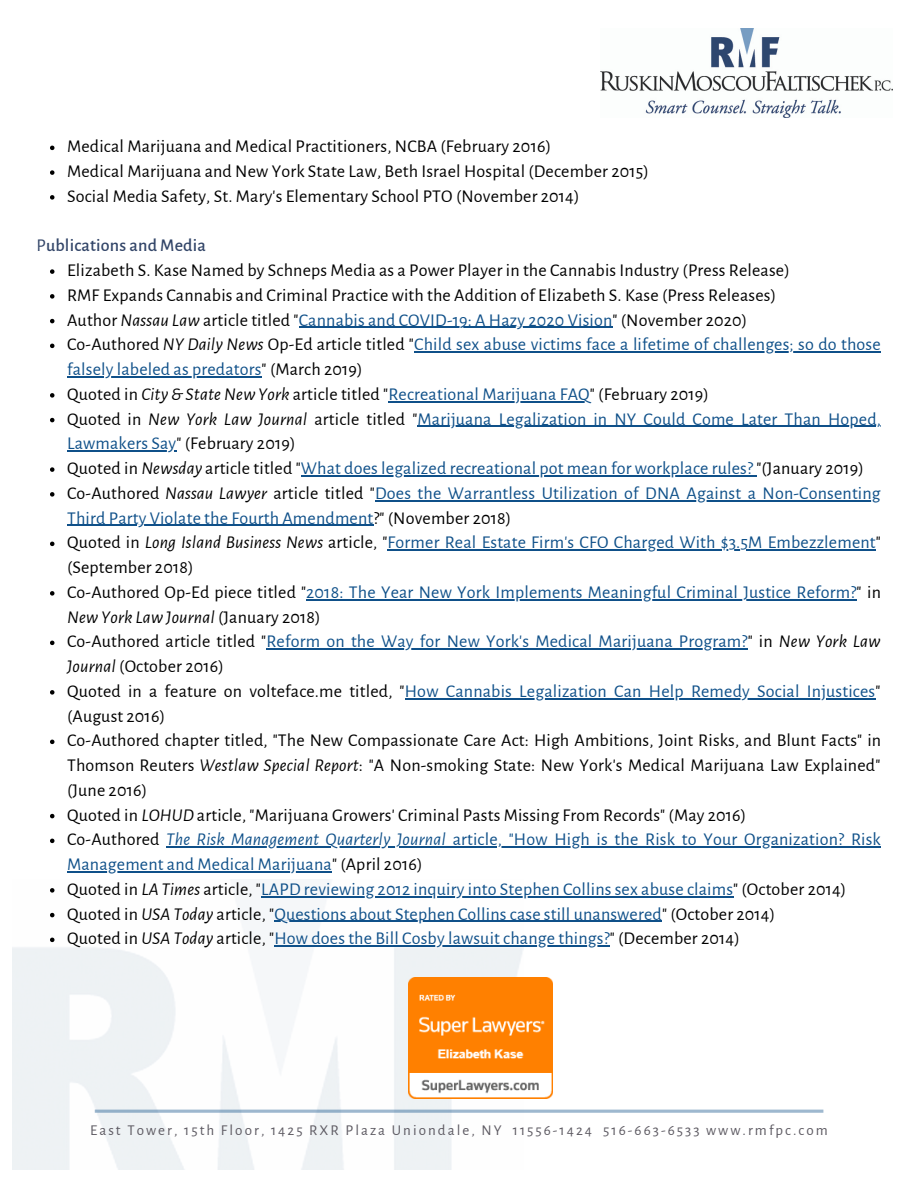
<style>
.page{position:relative;width:918px;height:1188px;background:#fff}
.page>*{position:absolute;margin:0;border:0;box-sizing:border-box;transform-origin:0 0}
.t1{font:18px/24.8px "Alegreya Sans";letter-spacing:.01em;color:#0f5089}
.t2{font:18px/24.8px "Alegreya Sans";letter-spacing:.01em;color:#000;text-align:justify}
.t3{font:500 18px "Alegreya Sans";letter-spacing:.01em;color:#324568}
.t4{font:15px "Alegreya Sans";letter-spacing:.135em;color:#5d5a62}
.s1{font-weight:400}
.s2{font-style:italic}
.s3{color:#0f5089}
.s4{color:#000}
.s5{font-style:italic;color:#000}
</style>
<div class="page">
<img style="left:12px;top:879px;width:511px;height:290px">
<img style="left:600px;top:28px;width:293px;height:89px">
<svg style="left:95px;top:1110px;width:728px;height:3px;background:#a2bbd0"></svg>
<svg style="left:50px;top:146px;width:4px;height:4px"></svg>
<svg style="left:50px;top:170px;width:4px;height:5px"></svg>
<svg style="left:50px;top:195px;width:4px;height:5px"></svg>
<svg style="left:50px;top:269px;width:4px;height:5px"></svg>
<svg style="left:50px;top:294px;width:4px;height:5px"></svg>
<svg style="left:50px;top:319px;width:4px;height:4px"></svg>
<hr style="left:299px;top:327px;width:314px;height:1px;background:#0f5089">
<svg style="left:50px;top:344px;width:4px;height:4px"></svg>
<hr style="left:414px;top:351px;width:467px;height:2px;background:#0f5089">
<hr style="left:67px;top:376px;width:195px;height:1px;background:#0f5089">
<svg style="left:50px;top:393px;width:4px;height:5px"></svg>
<hr style="left:388px;top:401px;width:202px;height:1px;background:#0f5089">
<svg style="left:50px;top:418px;width:4px;height:4px"></svg>
<hr style="left:418px;top:426px;width:463px;height:1px;background:#0f5089">
<hr style="left:67px;top:450px;width:110px;height:2px;background:#0f5089">
<svg style="left:50px;top:467px;width:4px;height:5px"></svg>
<hr style="left:301px;top:475px;width:455px;height:1px;background:#0f5089">
<svg style="left:50px;top:492px;width:4px;height:5px"></svg>
<hr style="left:375px;top:500px;width:506px;height:1px;background:#0f5089">
<hr style="left:67px;top:525px;width:306px;height:1px;background:#0f5089">
<svg style="left:50px;top:542px;width:4px;height:4px"></svg>
<hr style="left:388px;top:549px;width:488px;height:2px;background:#0f5089">
<svg style="left:50px;top:591px;width:4px;height:5px"></svg>
<hr style="left:306px;top:599px;width:551px;height:1px;background:#0f5089">
<svg style="left:50px;top:641px;width:4px;height:4px"></svg>
<hr style="left:266px;top:648px;width:482px;height:2px;background:#0f5089">
<svg style="left:50px;top:690px;width:4px;height:5px"></svg>
<hr style="left:405px;top:698px;width:470px;height:1px;background:#0f5089">
<svg style="left:50px;top:740px;width:4px;height:4px"></svg>
<svg style="left:50px;top:814px;width:4px;height:4px"></svg>
<svg style="left:50px;top:839px;width:4px;height:4px"></svg>
<hr style="left:166px;top:846px;width:280px;height:2px;background:#0f5089">
<hr style="left:446px;top:846px;width:68px;height:2px;background:#0f5089">
<hr style="left:514px;top:846px;width:367px;height:2px;background:#0f5089">
<hr style="left:67px;top:871px;width:265px;height:1px;background:#0f5089">
<svg style="left:50px;top:888px;width:4px;height:5px"></svg>
<hr style="left:261px;top:896px;width:472px;height:1px;background:#0f5089">
<svg style="left:50px;top:913px;width:4px;height:4px"></svg>
<hr style="left:274px;top:921px;width:388px;height:1px;background:#0f5089">
<svg style="left:29px;top:938px;width:46px;height:26px"></svg>
<hr style="left:274px;top:945px;width:336px;height:2px;background:#0f5089">
<img style="left:408px;top:978px;width:144px;height:120px">
<p class="t2" style="left:67px;top:135px;width:486px">Medical Marijuana and Medical Practitioners, NCBA (February 2016)</p>
<p class="t2" style="left:67px;top:159px;width:583px">Medical Marijuana and New York State Law, Beth Israel Hospital (December 2015)</p>
<p class="t2" style="left:67px;top:184px;width:514px">Social Media Safety, St. Mary's Elementary School PTO (November 2014)</p>
<p class="t3" style="left:36px;top:237px;width:171px"><span class="s1">P</span>ublications and Media</p>
<p class="t2" style="left:67px;top:258px;width:724px">Elizabeth S. Kase Named by Schneps Media as a Power Player in the Cannabis Industry (Press Release)</p>
<p class="t2" style="left:67px;top:283px;width:711px">RMF Expands Cannabis and Criminal Practice with the Addition of Elizabeth S. Kase (Press Releases)</p>
<p class="t2" style="left:67px;top:308px;width:682px">Author <span class="s2">Nassau Law</span> article titled "<span class="s3">Cannabis and COVID-19: A Hazy 2020 Vision</span>" (November 2020)</p>
<p class="t1" style="left:67px;top:333px;width:815px"><span class="s4">Co-Authored</span> <span class="s5">NY Daily News</span> <span class="s4">Op-Ed article titled "</span>Child sex abuse victims face a lifetime of challenges; so do those falsely labeled as predators<span class="s4">" (March 2019)</span></p>
<p class="t2" style="left:67px;top:382px;width:643px">Quoted in <span class="s2">City &amp; State New York</span> article titled "<span class="s3">Recreational Marijuana FAQ</span>" (February 2019)</p>
<p class="t1" style="left:67px;top:407px;width:815px"><span class="s4">Quoted in</span> <span class="s5">New York Law Journal</span> <span class="s4">article titled "</span>Marijuana Legalization in NY Could Come Later Than Hoped,<br>Lawmakers Say<span class="s4">" (February 2019)</span></p>
<p class="t1" style="left:67px;top:456px;width:799px"><span class="s4">Quoted in</span> <span class="s5">Newsday</span> <span class="s4">article titled "</span>What does legalized recreational pot mean for workplace rules? <span class="s4">"(January 2019)</span></p>
<p class="t1" style="left:67px;top:481px;width:815px"><span class="s4">Co-Authored</span> <span class="s5">Nassau Lawyer</span> <span class="s4">article titled "</span>Does the Warrantless Utilization of DNA Against a Non-Consenting<br>Third Party Violate the Fourth Amendment<span class="s4">?" (November 2018)</span></p>
<p class="t1" style="left:67px;top:531px;width:815px"><span class="s4">Quoted in</span> <span class="s5">Long Island Business News</span> <span class="s4">article, "</span>Former Real Estate Firm's CFO Charged With $3.5M Embezzlement<span class="s4">" (September 2018)</span></p>
<p class="t1" style="left:67px;top:580px;width:815px"><span class="s4">Co-Authored Op-Ed piece titled "</span>2018: The Year New York Implements Meaningful Criminal Justice Reform?<span class="s4">" in<br></span><span class="s5">New York Law Journal</span> <span class="s4">(January 2018)</span></p>
<p class="t1" style="left:67px;top:630px;width:815px"><span class="s4">Co-Authored article titled "</span>Reform on the Way for New York's Medical Marijuana Program?<span class="s4">" in</span> <span class="s5">New York Law<br>Journal</span> <span class="s4">(October 2016)</span></p>
<p class="t1" style="left:67px;top:679px;width:815px"><span class="s4">Quoted in a feature on volteface.me titled, "</span>How Cannabis Legalization Can Help Remedy Social Injustices<span class="s4">" (August 2016)</span></p>
<p class="t2" style="left:67px;top:729px;width:816px">Co-Authored chapter titled, "The New Compassionate Care Act: High Ambitions, Joint Risks, and Blunt Facts" in Thomson Reuters <span class="s2">Westlaw Special Report</span>: "A Non-smoking State: New York's Medical Marijuana Law Explained" (June 2016)</p>
<p class="t2" style="left:67px;top:803px;width:681px">Quoted in <span class="s2">LOHUD</span> article, "Marijuana Growers' Criminal Pasts Missing From Records" (May 2016)</p>
<p class="t1" style="left:67px;top:828px;width:815px"><span class="s4">Co-Authored</span> <span class="s2">The Risk Management Quarterly Journal</span> article, "How High is the Risk to Your Organization? Risk<br>Management and Medical Marijuana<span class="s4">" (April 2016)</span></p>
<p class="t1" style="left:67px;top:877px;width:781px"><span class="s4">Quoted in</span> <span class="s5">LA Times</span> <span class="s4">article, "</span>LAPD reviewing 2012 inquiry into Stephen Collins sex abuse claims<span class="s4">" (October 2014)</span></p>
<p class="t1" style="left:67px;top:902px;width:710px"><span class="s4">Quoted in</span> <span class="s5">USA Today</span> <span class="s4">article, "</span>Questions about Stephen Collins case still unanswered<span class="s4">" (October 2014)</span></p>
<p class="t1" style="left:67px;top:927px;width:674px"><span class="s4">Quoted in</span> <span class="s5">USA Today</span> <span class="s4">article, "</span>How does the Bill Cosby lawsuit change things?<span class="s4">" (December 2014)</span></p>
<p class="t4" style="left:90px;top:1123px;width:739px">East Tower, 15th Floor, 1425 RXR Plaza Uniondale, NY 11556-1424 516-663-6533 www.rmfpc.com</p>
</div>
